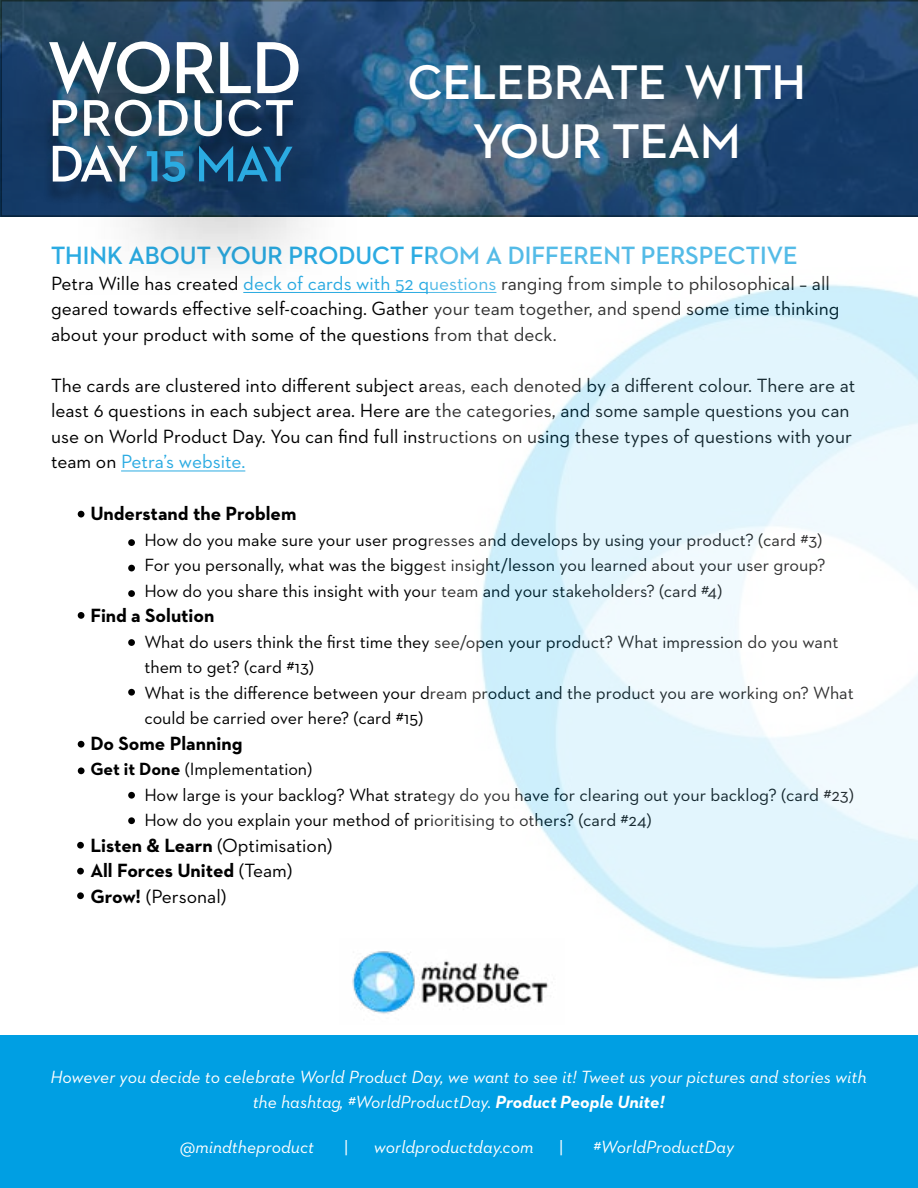
<style>
.page{position:relative;width:918px;height:1188px;background:#fff}
.page>*{position:absolute;margin:0;border:0;box-sizing:border-box;transform-origin:0 0}
.t1{font:700 75px "Neutraface 2 Display";letter-spacing:-.02em;color:#fff}
.t2{font:500 72px/127.8px "Neutraface 2 Display";color:#000;text-align:justify}
.t3{font:700 52.5px/45.8px "Neutraface 2 Display";letter-spacing:.02em;color:#fff}
.t4{font:700 49.5px/59.4px "Neutraface 2 Display";color:#fff;text-align:center}
.t5{font:700 25.5px "Neutraface 2 Display";color:#2babe2}
.t6{font:19.5px/25.5px "Neutraface 2 Text";color:#000}
.t7{font:700 19.5px/25.5px "Neutraface 2 Text";color:#000}
.t8{font:18px/25.5px "Neutraface 2 Text";color:#000}
.t9{font:italic 18px/25.5px "Neutraface 2 Text";color:#fff;text-align:center}
.t10{font:18px "Neutraface 2 Text";color:#fff}
.s1{font-size:57px;color:#2babe2}
.s2{font-size:51px;color:#2babe2}
.s3{color:#2babe2}
.s4{font-weight:700}
.s5{font-weight:400}
</style>
<div class="page">
<hr style="left:243px;top:292px;width:253px;height:1px;background:#2babe2">
<hr style="left:121px;top:471px;width:124px;height:1px;background:#2babe2">
<svg style="left:0;top:0;width:918px;height:217px;background:#2a4e6f"></svg>
<div style="left:0;top:1036px;width:918px;height:152px;background:#009fe3"></div>
<img style="left:428px;top:284px;width:490px;height:695px">
<img style="left:352px;top:938px;width:213px;height:76px">
<svg style="left:0;top:10px;width:371px;height:201px;background:#204366"></svg>
<div style="left:44px;top:108px;width:256px;height:51px;background:#000;opacity:.3"></div>
<div style="left:44px;top:152px;width:100px;height:52px;background:#13355d"></div>
<svg style="left:78px;top:118px;width:279px;height:175px"></svg>
<h1 class="t1" style="left:48px;top:26px;width:256px">WORLD</h1>
<h3 class="t3" style="left:49px;top:96px;width:247px">PRODUCT<br>DAY<span class="s1">15</span> <span class="s2">MAY</span></h3>
<h3 class="t4" style="left:408px;top:53px;width:400px">CELEBRATE WITH<br>YOUR TEAM</h3>
<h3 class="t5" style="left:51px;top:241px;width:748px">THINK ABOUT YOUR PRODUCT FROM A DIFFERENT PERSPECTIVE</h3>
<p class="t6" style="left:51px;top:270px;width:790px">Petra Wille has created <span class="s3">deck of cards with 52 questions</span> ranging from simple to philosophical – all geared towards effective self-coaching. Gather your team together, and spend some time thinking about your product with some of the questions from that deck.</p>
<p class="t6" style="left:51px;top:372px;width:806px">The cards are clustered into different subject areas, each denoted by a different colour. There are at least 6 questions in each subject area. Here are the categories, and some sample questions you can use on World Product Day. You can find full instructions on using these types of questions with your team on <span class="s3">Petra’s website.</span></p>
<h2 class="t2" style="left:75px;top:429px;width:14px">.</h2>
<p class="t7" style="left:90px;top:501px;width:208px">Understand the Problem</p>
<p class="t8" style="left:144px;top:527px;width:683px">How do you make sure your user progresses and develops by using your product? (card #3)<br>For you personally, what was the biggest insight/lesson you learned about your user group?<br>How do you share this insight with your team and your stakeholders? (card #4)</p>
<p class="t7" style="left:90px;top:603px;width:126px">Find a Solution</p>
<p class="t8" style="left:144px;top:629px;width:711px">What do users think the first time they see/open your product? What impression do you want them to get? (card #13)<br>What is the difference between your dream product and the product you are working on? What could be carried over here? (card #15)</p>
<p class="t7" style="left:90px;top:730px;width:154px">Do Some Planning</p>
<p class="t8" style="left:144px;top:756px;width:711px;text-indent:-54px"><span class="s4">Get it Done</span> (Implementation)<br>How large is your backlog? What strategy do you have for clearing out your backlog? (card #23)<br>How do you explain your method of prioritising to others? (card #24)</p>
<p class="t7" style="left:90px;top:832px;width:244px">Listen &amp; Learn <span class="s5">(Optimisation)<br></span>All Forces United <span class="s5">(Team)<br></span>Grow! <span class="s5">(Personal)</span></p>
<h2 class="t2" style="left:125px;top:483px;width:14px">...</h2>
<h2 class="t2" style="left:74px;top:531px;width:14px">. . ...</h2>
<h2 class="t2" style="left:125px;top:558px;width:14px">.</h2>
<h2 class="t2" style="left:125px;top:607px;width:14px">.</h2>
<h2 class="t2" style="left:75px;top:686px;width:14px">.</h2>
<h2 class="t2" style="left:125px;top:723px;width:14px">..</h2>
<p class="t9" style="left:51px;top:1064px;width:818px">However you decide to celebrate World Product Day, we want to see it! Tweet us your pictures and stories with the hashtag, #WorldProductDay. <span class="s4">Product People Unite!</span></p>
<p class="t9" style="left:180px;top:1134px;width:136px">@mindtheproduct</p>
<p class="t10" style="left:344px;top:1136px;width:6px">|</p>
<p class="t9" style="left:374px;top:1134px;width:161px">worldproductday.com</p>
<p class="t10" style="left:559px;top:1136px;width:6px">|</p>
<p class="t9" style="left:593px;top:1134px;width:143px">#WorldProductDay</p>
</div>
